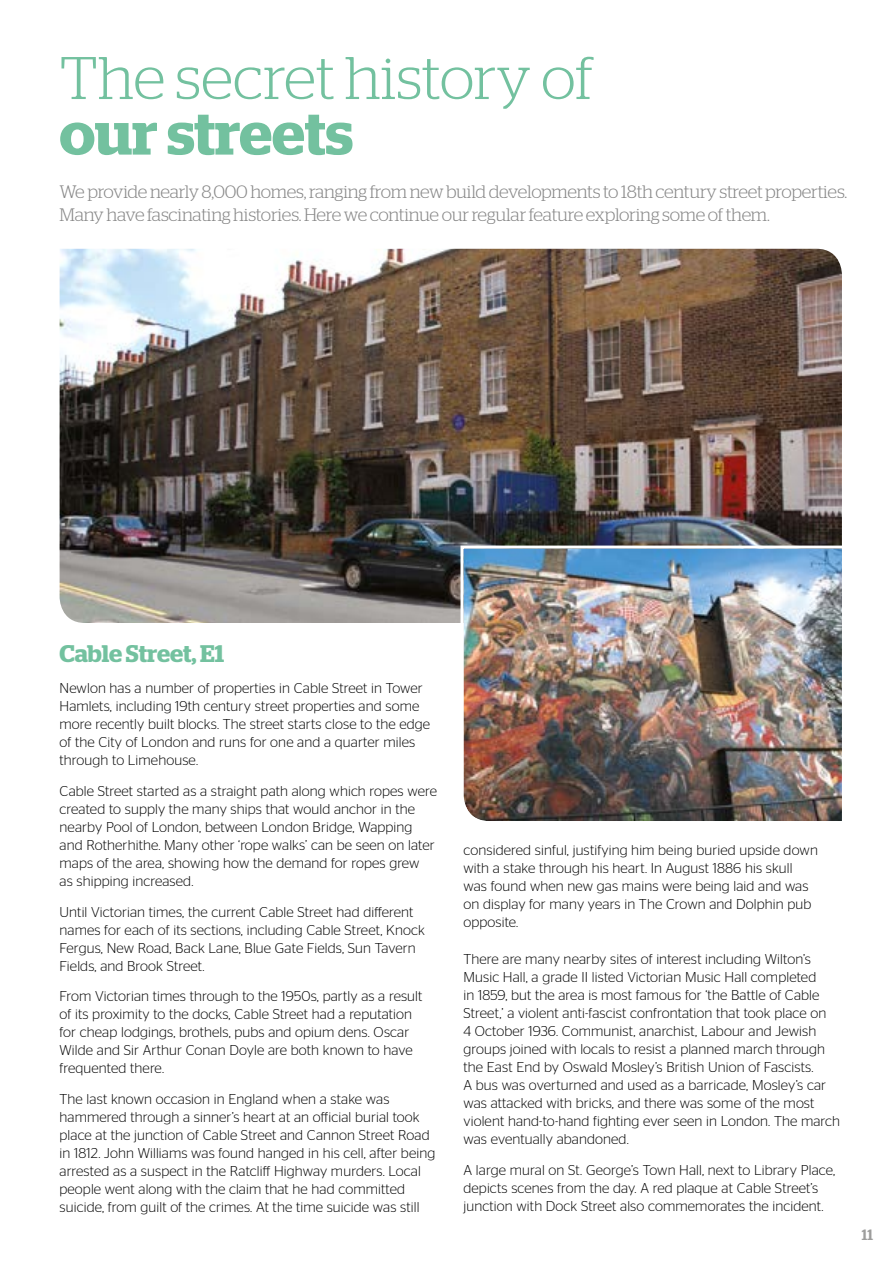
<style>
.page{position:relative;width:893px;height:1263px;background:#fff}
.page>*{position:absolute;margin:0;border:0;box-sizing:border-box;transform-origin:0 0}
.t1{font:300 60px "Stag";color:#73c19f}
.t2{font:600 60px "Stag";color:#73c19f}
.t3{font:600 24px "Stag";color:#73c19f}
.t4{font:300 18px/22.5px "Stag";letter-spacing:-.015em;color:#878787}
.t5{font:500 15px "Stag";color:#9d9d9c}
.t6{font:300 14.25px/18px "Stag Sans";letter-spacing:.01em;color:#000}
</style>
<div class="page">
<img style="left:60px;top:249px;width:782px;height:374px">
<img style="left:459px;top:544px;width:383px;height:277px">
<h1 class="t1" style="left:60px;top:44px;width:535px">The secret history of</h1>
<h1 class="t2" style="left:60px;top:98px;width:295px">our streets</h1>
<p class="t4" style="left:60px;top:181px;width:789px">We provide nearly 8,000 homes, ranging from new build developments to 18th century street properties.<br>Many have fascinating histories. Here we continue our regular feature exploring some of them.</p>
<h2 class="t3" style="left:60px;top:640px;width:166px">Cable Street, E1</h2>
<p class="t6" style="left:60px;top:679px;width:372px">Newlon has a number of properties in Cable Street in Tower Hamlets, including 19th century street properties and some more recently built blocks. The street starts close to the edge of the City of London and runs for one and a quarter miles through to Limehouse.</p>
<p class="t6" style="left:60px;top:782px;width:379px">Cable Street started as a straight path along which ropes were created to supply the many ships that would anchor in the nearby Pool of London, between London Bridge, Wapping and Rotherhithe. Many other ‘rope walks’ can be seen on later maps of the area, showing how the demand for ropes grew<br>as shipping increased.</p>
<p class="t6" style="left:60px;top:902px;width:367px">Until Victorian times, the current Cable Street had different names for each of its sections, including Cable Street, Knock Fergus, New Road, Back Lane, Blue Gate Fields, Sun Tavern Fields, and Brook Street.</p>
<p class="t6" style="left:60px;top:987px;width:364px">From Victorian times through to the 1950s, partly as a result of its proximity to the docks, Cable Street had a reputation for cheap lodgings, brothels, pubs and opium dens. Oscar Wilde and Sir Arthur Conan Doyle are both known to have frequented there.</p>
<p class="t6" style="left:60px;top:1090px;width:377px">The last known occasion in England when a stake was hammered through a sinner’s heart at an official burial took place at the junction of Cable Street and Cannon Street Road in 1812. John Williams was found hanged in his cell, after being arrested as a suspect in the Ratcliff Highway murders. Local people went along with the claim that he had committed suicide, from guilt of the crimes. At the time suicide was still</p>
<p class="t6" style="left:463px;top:841px;width:356px">considered sinful, justifying him being buried upside down with a stake through his heart. In August 1886 his skull was found when new gas mains were being laid and was on display for many years in The Crown and Dolphin pub opposite.</p>
<p class="t6" style="left:463px;top:950px;width:378px">There are many nearby sites of interest including Wilton’s Music Hall, a grade II listed Victorian Music Hall completed<br>in 1859, but the area is most famous for ‘the Battle of Cable Street,’ a violent anti-fascist confrontation that took place on<br>4 October 1936. Communist, anarchist, Labour and Jewish groups joined with locals to resist a planned march through the East End by Oswald Mosley’s British Union of Fascists.<br>A bus was overturned and used as a barricade, Mosley’s car was attacked with bricks, and there was some of the most violent hand-to-hand fighting ever seen in London. The march was eventually abandoned.</p>
<p class="t6" style="left:463px;top:1161px;width:373px">A large mural on St. George’s Town Hall, next to Library Place, depicts scenes from the day. A red plaque at Cable Street’s junction with Dock Street also commemorates the incident.</p>
<p class="t5" style="left:862px;top:1225px;width:13px">11</p>
</div>
